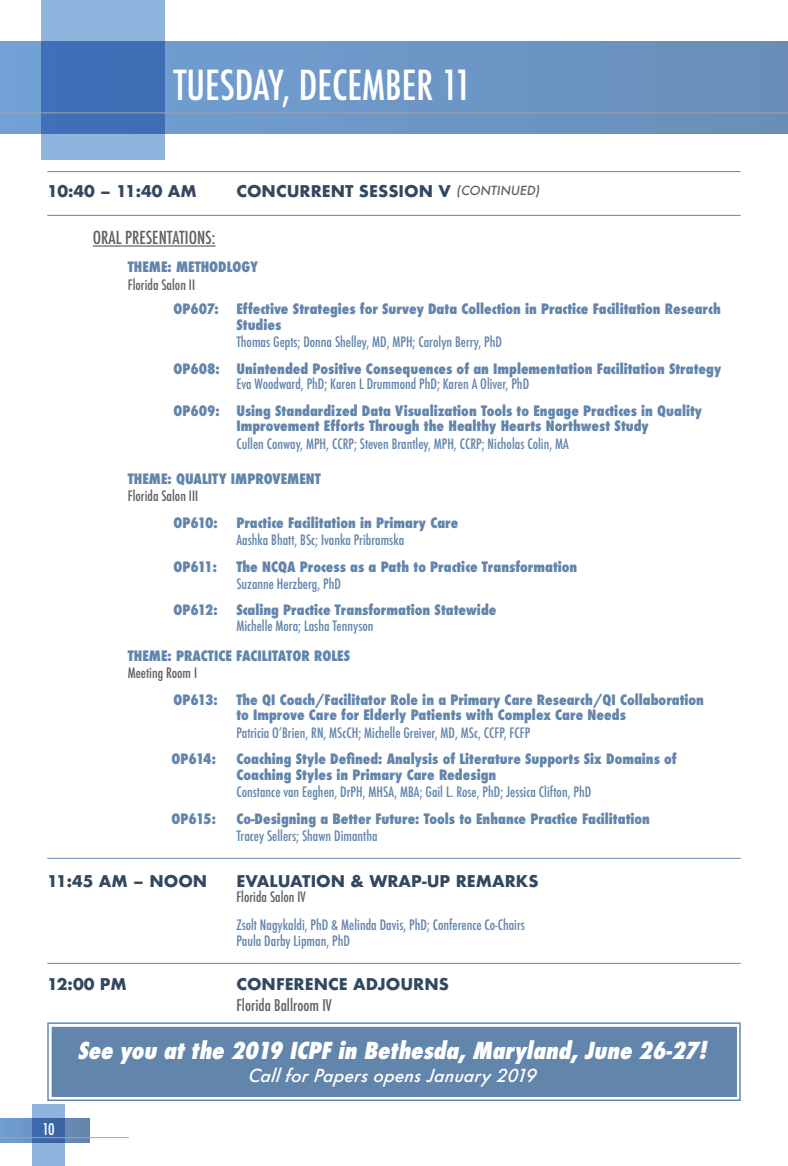
<style>
.page{position:relative;width:788px;height:1166px;background:#fff}
.page>*{position:absolute;margin:0;border:0;box-sizing:border-box;transform-origin:0 0}
.t1{font:500 condensed 40.25px "Futura";color:#fff}
.t2{font:italic 800 condensed 22.75px "Futura";color:#fff}
.t3{font:italic 500 17.5px "Futura";color:#fff}
.t4{font:500 condensed 17.5px "Futura";color:#606160}
.t5{font:700 15.75px "Futura";color:#314860}
.t6{font:500 condensed 15.75px "Futura";color:#606160}
.t7{font:500 condensed 15.75px "Futura";color:#fff}
.t8{font:800 condensed 14px/15.8px "Futura";color:#6285ac}
.t9{font:500 condensed 14px/15.8px "Futura";color:#6285ac}
.t10{font:500 condensed 14px "Futura";color:#606160}
.s1{font-weight:500;font-size:12.25px;color:#606160}
</style>
<div class="page">
<div style="left:41px;top:0;width:124px;height:159px;background:#8fb5df"></div>
<svg style="left:0;top:42px;width:788px;height:91px;background:#6590c2"></svg>
<hr style="left:0;top:113px;width:788px;height:1px;background:#a4a2a2">
<div style="left:32px;top:1104px;width:33px;height:62px;background:#8fb5df"></div>
<svg style="left:0;top:1118px;width:89px;height:24px;background:#5981b4"></svg>
<hr style="left:0;top:1137px;width:128px;height:1px;background:#a4a2a2">
<hr style="left:93px;top:245px;width:122px;height:2px;background:#606160">
<hr style="left:47px;top:215px;width:693px;height:1px;background:#6285ac">
<hr style="left:47px;top:171px;width:693px;height:1px;background:#6285ac">
<hr style="left:47px;top:962px;width:693px;height:1px;background:#6285ac">
<hr style="left:47px;top:858px;width:693px;height:1px;background:#6285ac">
<svg style="left:47px;top:1022px;width:694px;height:79px;background:#6f8fb2"></svg>
<div style="left:52px;top:1026px;width:684px;height:70px;border:4px solid #6385ab"></div>
<h1 class="t1" style="left:173px;top:59px;width:300px">TUESDAY, DECEMBER 11</h1>
<p class="t5" style="left:47px;top:179px;width:151px">10:40 – 11:40 AM</p>
<p class="t5" style="left:236px;top:179px;width:307px">CONCURRENT SESSION V <span class="s1">(CONTINUED)</span></p>
<p class="t4" style="left:93px;top:226px;width:124px">ORAL PRESENTATIONS:</p>
<p class="t8" style="left:128px;top:259px;width:132px">THEME: METHODLOGY</p>
<p class="t10" style="left:128px;top:275px;width:69px">Florida Salon II</p>
<p class="t8" style="left:173px;top:301px;width:47px">OP607:</p>
<p class="t8" style="left:236px;top:301px;width:486px">Effective Strategies for Survey Data Collection in Practice Facilitation Research<br>Studies</p>
<p class="t9" style="left:236px;top:334px;width:267px">Thomas Gepts; Donna Shelley, MD, MPH; Carolyn Berry, PhD</p>
<p class="t8" style="left:173px;top:361px;width:549px">OP608: Unintended Positive Consequences of an Implementation Facilitation Strategy</p>
<p class="t9" style="left:236px;top:376px;width:294px">Eva Woodward, PhD; Karen L Drummond PhD; Karen A Oliver, PhD</p>
<p class="t8" style="left:236px;top:403px;width:467px;text-indent:-63px">OP609: Using Standardized Data Visualization Tools to Engage Practices in Quality<br>Improvement Efforts Through the Healthy Hearts Northwest Study</p>
<p class="t9" style="left:236px;top:436px;width:334px">Cullen Conway, MPH, CCRP; Steven Brantley, MPH, CCRP; Nicholas Colin, MA</p>
<p class="t8" style="left:128px;top:471px;width:194px">THEME: QUALITY IMPROVEMENT</p>
<p class="t10" style="left:128px;top:487px;width:72px">Florida Salon III</p>
<p class="t8" style="left:173px;top:515px;width:46px">OP610:</p>
<p class="t8" style="left:236px;top:515px;width:223px">Practice Facilitation in Primary Care</p>
<p class="t9" style="left:236px;top:532px;width:169px">Aashka Bhatt, BSc; Ivanka Pribramska</p>
<p class="t8" style="left:173px;top:558px;width:45px">OP611:</p>
<p class="t8" style="left:236px;top:558px;width:342px">The NCQA Process as a Path to Practice Transformation</p>
<p class="t9" style="left:236px;top:576px;width:106px">Suzanne Herzberg, PhD</p>
<p class="t8" style="left:173px;top:602px;width:46px">OP612:</p>
<p class="t8" style="left:236px;top:602px;width:261px">Scaling Practice Transformation Statewide</p>
<p class="t9" style="left:236px;top:618px;width:139px">Michelle Mora; Lasha Tennyson</p>
<p class="t8" style="left:128px;top:648px;width:224px">THEME: PRACTICE FACILITATOR ROLES</p>
<p class="t10" style="left:128px;top:664px;width:71px">Meeting Room I</p>
<p class="t8" style="left:173px;top:691px;width:46px">OP613:</p>
<p class="t8" style="left:236px;top:691px;width:469px">The QI Coach/Facilitator Role in a Primary Care Research/QI Collaboration to Improve Care for Elderly Patients with Complex Care Needs</p>
<p class="t9" style="left:236px;top:725px;width:295px">Patricia O’Brien, RN, MScCH; Michelle Greiver, MD, MSc, CCFP, FCFP</p>
<p class="t8" style="left:172px;top:751px;width:46px">OP614:</p>
<p class="t8" style="left:236px;top:751px;width:441px">Coaching Style Defined: Analysis of Literature Supports Six Domains of<br>Coaching Styles in Primary Care Redesign</p>
<p class="t9" style="left:236px;top:784px;width:356px">Constance van Eeghen, DrPH, MHSA, MBA; Gail L. Rose, PhD; Jessica Clifton, PhD</p>
<p class="t8" style="left:172px;top:810px;width:46px">OP615:</p>
<p class="t8" style="left:236px;top:810px;width:415px">Co-Designing a Better Future: Tools to Enhance Practice Facilitation</p>
<p class="t9" style="left:236px;top:828px;width:143px">Tracey Sellers; Shawn Dimantha</p>
<p class="t5" style="left:47px;top:869px;width:161px">11:45 AM – NOON</p>
<p class="t5" style="left:236px;top:869px;width:304px">EVALUATION &amp; WRAP-UP REMARKS</p>
<p class="t10" style="left:236px;top:888px;width:71px">Florida Salon IV</p>
<p class="t9" style="left:236px;top:917px;width:290px">Zsolt Nagykaldi, PhD &amp; Melinda Davis, PhD; Conference Co-Chairs<br>Paula Darby Lipman, PhD</p>
<p class="t5" style="left:47px;top:972px;width:81px">12:00 PM</p>
<p class="t5" style="left:236px;top:972px;width:214px">CONFERENCE ADJOURNS</p>
<p class="t6" style="left:236px;top:995px;width:97px">Florida Ballroom IV</p>
<h2 class="t2" style="left:77px;top:1034px;width:636px">See you atthe 2019 ICPFin Bethesda,Maryland,June 26-27!</h2>
<p class="t3" style="left:248px;top:1063px;width:294px">Call for Papers opens January 2019</p>
<p class="t7" style="left:42px;top:1119px;width:14px">10</p>
</div>
